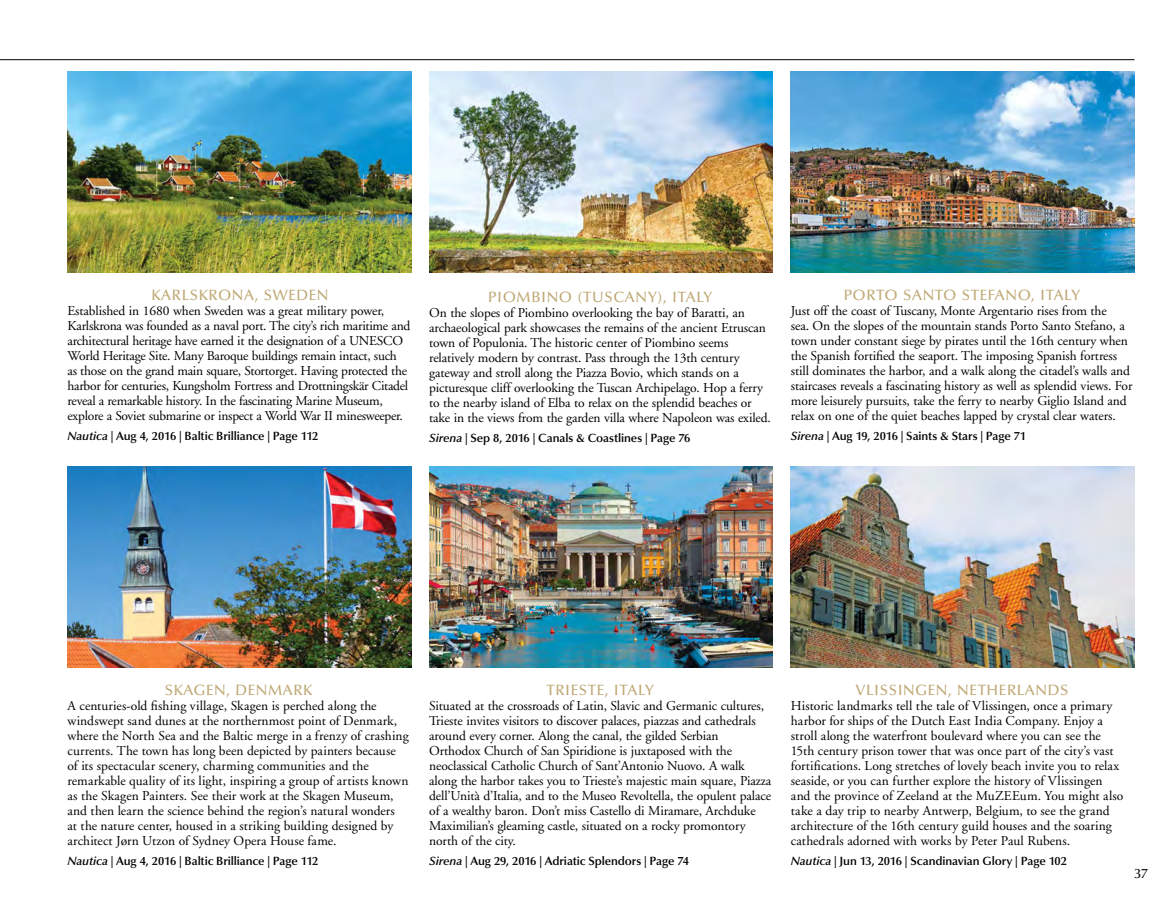
<style>
.page{position:relative;width:1175px;height:905px;background:#fff}
.page>*{position:absolute;margin:0;border:0;box-sizing:border-box;transform-origin:0 0}
.t1{font:500 15px "Optima";letter-spacing:.04em;color:#bfa874}
.t2{font:13.5px/15px "Adobe Garamond";letter-spacing:-.01em;color:#000}
.t3{font:500 13.5px "Optima";color:#000}
.t4{font:600 12px "Optima";letter-spacing:-.015em;color:#000}
.s1{font-style:italic}
</style>
<div class="page">
<img style="left:429px;top:72px;width:343px;height:200px">
<img style="left:791px;top:72px;width:343px;height:200px">
<img style="left:429px;top:467px;width:343px;height:200px">
<img style="left:68px;top:467px;width:343px;height:200px">
<img style="left:791px;top:467px;width:343px;height:200px">
<hr style="left:0;top:59px;width:1134px;height:1px;background:#000">
<img style="left:68px;top:72px;width:343px;height:200px">
<p class="t1" style="left:151px;top:286px;width:178px">KARLSKRONA, SWED EN</p>
<p class="t2" style="left:68px;top:303px;width:344px">Established in 1680 when Sweden was a great military power, Karlskrona was founded as a naval port. The city’s rich maritime and architectural heritage have earned it the designation of a UNESCO World Heritage Site. Many Baroque buildings remain intact, such<br>as those on the grand main square, Stortorget. Having protected the harbor for centuries, Kungsholm Fortress and Drottningskär Citadel reveal a remarkable history. In the fascinating Marine Museum, explore a Soviet submarine or inspect a World War II minesweeper.</p>
<p class="t4" style="left:68px;top:428px;width:252px"><span class="s1">Nautica</span> | Aug 4, 2016 | Baltic Brilliance | Page 112</p>
<p class="t1" style="left:488px;top:288px;width:225px">PIOMB INO (TUSCANY), ITALY</p>
<p class="t2" style="left:429px;top:305px;width:343px">On the slopes of Piombino overlooking the bay of Baratti, an archaeological park showcases the remains of the ancient Etruscan town of Populonia. The historic center of Piombino seems relatively modern by contrast. Pass through the 13th century gateway and stroll along the Piazza Bovio, which stands on a picturesque cliff overlooking the Tuscan Archipelago. Hop a ferry to the nearby island of Elba to relax on the splendid beaches or take in the views from the garden villa where Napoleon was exiled.</p>
<p class="t4" style="left:429px;top:430px;width:263px"><span class="s1">Sirena</span> | Sep 8, 2016 | Canals &amp; Coastlines | Page 76</p>
<p class="t1" style="left:843px;top:286px;width:238px">PORTO SANTO STEFANO, ITALY</p>
<p class="t2" style="left:791px;top:303px;width:343px">Just off the coast of Tuscany, Monte Argentario rises from the<br>sea. On the slopes of the mountain stands Porto Santo Stefano, a town under constant siege by pirates until the 16th century when the Spanish fortified the seaport. The imposing Spanish fortress still dominates the harbor, and a walk along the citadel’s walls and staircases reveals a fascinating history as well as splendid views. For more leisurely pursuits, take the ferry to nearby Giglio Island and relax on one of the quiet beaches lapped by crystal clear waters.</p>
<p class="t4" style="left:791px;top:428px;width:237px"><span class="s1">Sirena</span> | Aug 19, 2016 | Saints &amp; Stars | Page 71</p>
<p class="t1" style="left:165px;top:681px;width:149px">SKAG EN, DENMARK</p>
<p class="t2" style="left:68px;top:698px;width:343px">A centuries-old fishing village, Skagen is perched along the windswept sand dunes at the northernmost point of Denmark, where the North Sea and the Baltic merge in a frenzy of crashing currents. The town has long been depicted by painters because of its spectacular scenery, charming communities and the remarkable quality of its light, inspiring a group of artists known as the Skagen Painters. See their work at the Skagen Museum, and then learn the science behind the region’s natural wonders<br>at the nature center, housed in a striking building designed by architect Jørn Utzon of Sydney Opera House fame.</p>
<p class="t4" style="left:68px;top:853px;width:252px"><span class="s1">Nautica</span> | Aug 4, 2016 | Baltic Brilliance | Page 112</p>
<p class="t1" style="left:546px;top:681px;width:109px">TRIESTE, ITALY</p>
<p class="t2" style="left:429px;top:698px;width:343px">Situated at the crossroads of Latin, Slavic and Germanic cultures, Trieste invites visitors to discover palaces, piazzas and cathedrals around every corner. Along the canal, the gilded Serbian Orthodox Church of San Spiridione is juxtaposed with the neoclassical Catholic Church of Sant’Antonio Nuovo. A walk along the harbor takes you to Trieste’s majestic main square, Piazza dell’Unità d’Italia, and to the Museo Revoltella, the opulent palace of a wealthy baron. Don’t miss Castello di Miramare, Archduke Maximilian’s gleaming castle, situated on a rocky promontory north of the city.</p>
<p class="t4" style="left:429px;top:853px;width:261px"><span class="s1">Sirena</span> | Aug 29, 2016 | Adriatic Splendors | Page 74</p>
<p class="t1" style="left:855px;top:681px;width:214px">VLISSINGEN, N ETH ERLANDS</p>
<p class="t2" style="left:791px;top:698px;width:334px">Historic landmarks tell the tale of Vlissingen, once a primary harbor for ships of the Dutch East India Company. Enjoy a stroll along the waterfront boulevard where you can see the 15th century prison tower that was once part of the city’s vast fortifications. Long stretches of lovely beach invite you to relax seaside, or you can further explore the history of Vlissingen and the province of Zeeland at the MuZEEum. You might also take a day trip to nearby Antwerp, Belgium, to see the grand architecture of the 16th century guild houses and the soaring cathedrals adorned with works by Peter Paul Rubens.</p>
<p class="t4" style="left:791px;top:853px;width:278px"><span class="s1">Nautica</span> | Jun 13, 2016 | Scandinavian Glory | Page 102</p>
<p class="t3" style="left:1134px;top:866px;width:15px">37</p>
</div>
